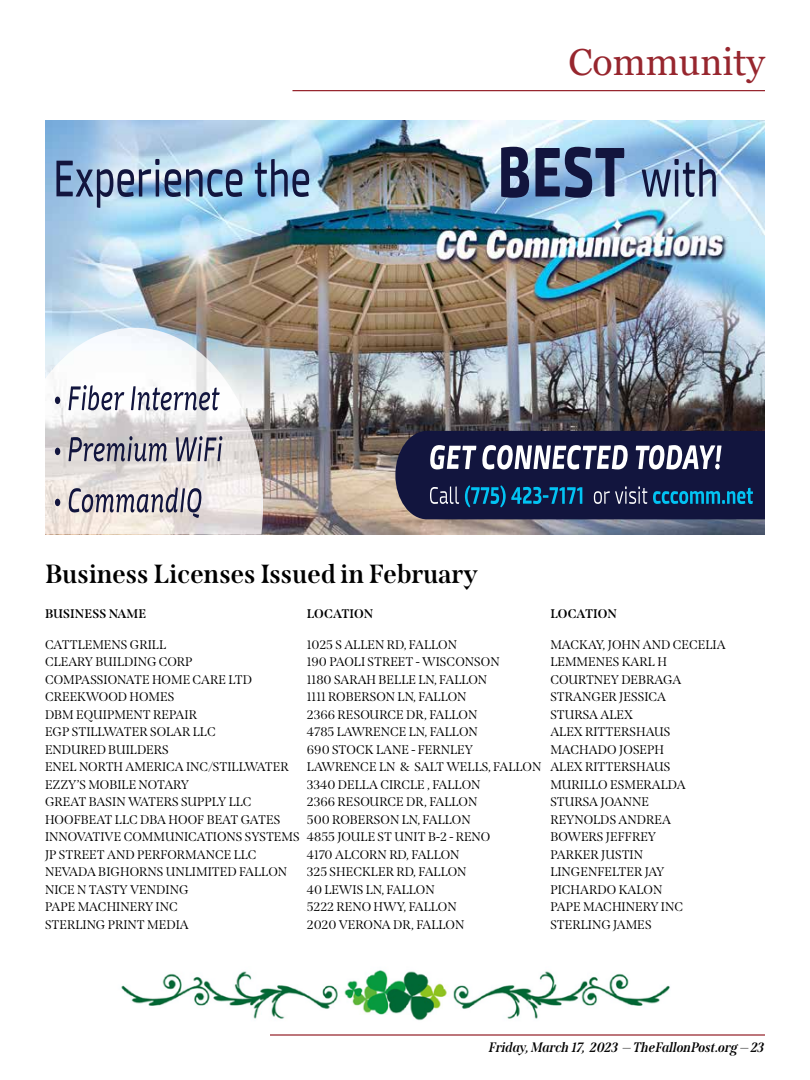
<style>
.page{position:relative;width:810px;height:1080px;background:#fff}
.page>*{position:absolute;margin:0;border:0;box-sizing:border-box;transform-origin:0 0}
.t1{font:37.5px "Georgia";color:#97262e}
.t2{font:700 26.25px "Span";color:#000}
.t3{font:italic 700 13.75px "Span";color:#000}
.t4{font:12.5px/17.5px "Span";color:#000}
.t5{font:700 12.5px "Span";color:#000}
</style>
<div class="page">
<hr style="left:292px;top:90px;width:473px;height:1px;background:#97262e">
<hr style="left:270px;top:1034px;width:495px;height:2px;background:#97262e">
<img style="left:45px;top:121px;width:720px;height:414px">
<img style="left:395px;top:431px;width:370px;height:88px">
<img style="left:45px;top:328px;width:218px;height:207px">
<img style="left:121px;top:970px;width:549px;height:51px">
<h1 class="t1" style="left:569px;top:39px;width:198px">Community</h1>
<h2 class="t2" style="left:45px;top:559px;width:434px">Business Licenses Issued in February</h2>
<p class="t5" style="left:307px;top:606px;width:68px">LOCATION</p>
<p class="t4" style="left:307px;top:636px;width:236px">1025 S ALLEN RD, FALLON<br>190 PAOLI STREET - WISCONSON<br>1180 SARAH BELLE LN, FALLON<br>1111 ROBERSON LN, FALLON<br>2366 RESOURCE DR, FALLON<br>4785 LAWRENCE LN, FALLON<br>690 STOCK LANE - FERNLEY<br>LAWRENCE LN &amp; SALT WELLS, FALLON<br>3340 DELLA CIRCLE , FALLON<br>2366 RESOURCE DR, FALLON<br>500 ROBERSON LN, FALLON<br>4855 JOULE ST UNIT B-2 - RENO<br>4170 ALCORN RD, FALLON<br>325 SHECKLER RD, FALLON<br>40 LEWIS LN, FALLON<br>5222 RENO HWY, FALLON<br>2020 VERONA DR, FALLON</p>
<p class="t5" style="left:45px;top:606px;width:103px">BUSINESS NAME</p>
<p class="t4" style="left:45px;top:636px;width:256px">CATTLEMENS GRILL<br>CLEARY BUILDING CORP<br>COMPASSIONATE HOME CARE LTD<br>CREEKWOOD HOMES<br>DBM EQUIPMENT REPAIR<br>EGP STILLWATER SOLAR LLC<br>ENDURED BUILDERS<br>ENEL NORTH AMERICA INC/STILLWATER<br>EZZY’S MOBILE NOTARY<br>GREAT BASIN WATERS SUPPLY LLC<br>HOOFBEAT LLC DBA HOOF BEAT GATES<br>INNOVATIVE COMMUNICATIONS SYSTEMS<br>JP STREET AND PERFORMANCE LLC<br>NEVADA BIGHORNS UNLIMITED FALLON<br>NICE N TASTY VENDING<br>PAPE MACHINERY INC<br>STERLING PRINT MEDIA</p>
<p class="t5" style="left:550px;top:606px;width:68px">LOCATION</p>
<p class="t4" style="left:550px;top:636px;width:177px">MACKAY, JOHN AND CECELIA<br>LEMMENES KARL H<br>COURTNEY DEBRAGA<br>STRANGER JESSICA<br>STURSA ALEX<br>ALEX RITTERSHAUS<br>MACHADO JOSEPH<br>ALEX RITTERSHAUS<br>MURILLO ESMERALDA<br>STURSA JOANNE<br>REYNOLDS ANDREA<br>BOWERS JEFFREY<br>PARKER JUSTIN<br>LINGENFELTER JAY<br>PICHARDO KALON<br>PAPE MACHINERY INC<br>STERLING JAMES</p>
<p class="t3" style="left:490px;top:1039px;width:277px">Friday, March 17, 2023 — TheFallonPost.org — 23</p>
</div>
